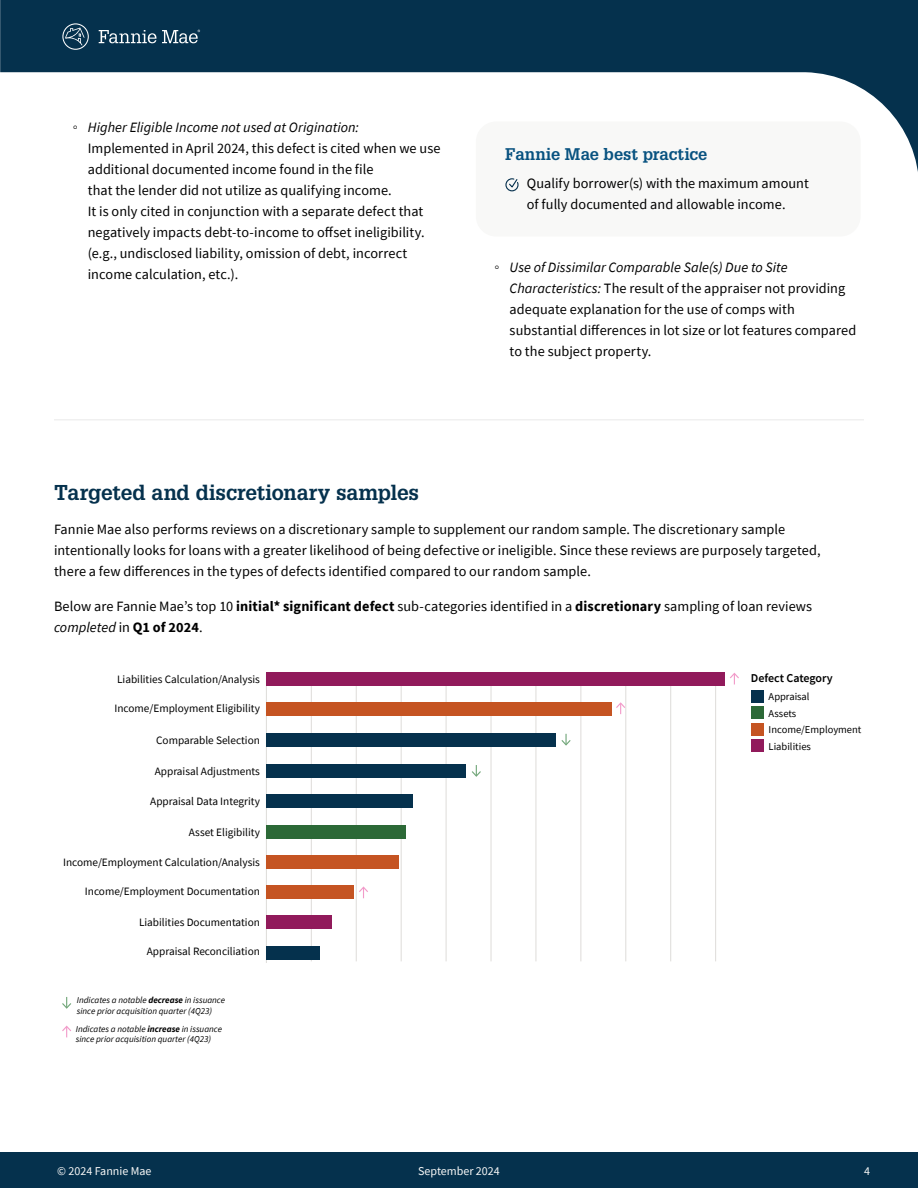
<style>
.page{position:relative;width:918px;height:1188px;background:#fff}
.page>*{position:absolute;margin:0;border:0;box-sizing:border-box;transform-origin:0 0}
.t1{font:700 21px "Glypha LT Std";letter-spacing:-.005em;color:#05314d}
.t2{font:700 16.5px "Glypha LT Std";color:#085280}
.t3{font:14.25px/21px "Source Sans Pro";letter-spacing:.005em;color:#000}
.t4{font:12px "Source Sans Pro";color:#f8f8f7}
.t5{font:600 12px "Source Sans Pro";letter-spacing:-.005em;color:#000}
.t6{font:11.25px "Source Sans Pro";color:#000}
.t7{font:10.5px/16.5px "Source Sans Pro";color:#000}
.t8{font:italic 9px/10.5px "Source Sans Pro";color:#000}
.s1{font-family:"Arial"}
.s2{font-style:italic}
.s3{font-weight:700}
</style>
<div class="page">
<div style="left:0;top:1152px;width:918px;height:36px;background:#05314d"></div>
<svg style="left:0;top:0;width:918px;height:172px"></svg>
<svg style="left:62px;top:23px;width:27px;height:27px"></svg>
<svg style="left:99px;top:30px;width:101px;height:13px"></svg>
<div style="left:751px;top:690px;width:12px;height:12px;background:#05314d"></div>
<div style="left:751px;top:707px;width:12px;height:12px;background:#2c6937"></div>
<div style="left:751px;top:723px;width:12px;height:12px;background:#c55422"></div>
<div style="left:751px;top:740px;width:12px;height:12px;background:#911a5b"></div>
<hr style="left:311px;top:673px;width:1px;height:288px;background:#dedcd9">
<hr style="left:356px;top:673px;width:1px;height:288px;background:#dedcd9">
<hr style="left:401px;top:673px;width:1px;height:288px;background:#dedcd9">
<hr style="left:446px;top:673px;width:1px;height:288px;background:#dedcd9">
<hr style="left:491px;top:673px;width:1px;height:288px;background:#dedcd9">
<hr style="left:536px;top:673px;width:1px;height:288px;background:#dedcd9">
<hr style="left:581px;top:673px;width:1px;height:288px;background:#dedcd9">
<hr style="left:626px;top:673px;width:1px;height:288px;background:#dedcd9">
<hr style="left:670px;top:673px;width:1px;height:288px;background:#dedcd9">
<hr style="left:715px;top:673px;width:1px;height:288px;background:#dedcd9">
<hr style="left:266px;top:673px;width:1px;height:290px;background:#dedcd9">
<div style="left:266px;top:672px;width:459px;height:14px;background:#911a5b"></div>
<div style="left:266px;top:702px;width:346px;height:14px;background:#c55422"></div>
<div style="left:266px;top:733px;width:290px;height:14px;background:#05314d"></div>
<div style="left:266px;top:764px;width:200px;height:14px;background:#05314d"></div>
<div style="left:266px;top:795px;width:146px;height:13px;background:#05314d"></div>
<div style="left:266px;top:825px;width:140px;height:13px;background:#2c6937"></div>
<div style="left:266px;top:855px;width:133px;height:14px;background:#c55422"></div>
<div style="left:266px;top:885px;width:88px;height:14px;background:#c55422"></div>
<div style="left:266px;top:916px;width:66px;height:13px;background:#911a5b"></div>
<div style="left:266px;top:946px;width:54px;height:13px;background:#05314d"></div>
<svg style="left:730px;top:673px;width:9px;height:11px"></svg>
<svg style="left:616px;top:702px;width:9px;height:12px"></svg>
<svg style="left:359px;top:886px;width:9px;height:12px"></svg>
<svg style="left:472px;top:765px;width:9px;height:12px"></svg>
<svg style="left:561px;top:734px;width:10px;height:12px"></svg>
<svg style="left:62px;top:1026px;width:9px;height:11px"></svg>
<svg style="left:62px;top:997px;width:9px;height:12px"></svg>
<hr style="left:54px;top:419px;width:810px;height:1px;background:#30302f">
<div style="left:476px;top:121px;width:385px;height:116px;background:#f8f8f7;border-radius:20px"></div>
<svg style="left:505px;top:178px;width:14px;height:14px"></svg>
<p class="t3" style="left:88px;top:117px;width:354px;text-indent:-15px"><span class="s1">◦</span> <span class="s2">Higher Eligible Income not used at Origination:<br></span>Implemented in April 2024, this defect is cited when we use additional documented income found in the file<br>that the lender did not utilize as qualifying income.<br>It is only cited in conjunction with a separate defect that negatively impacts debt-to-income to offset ineligibility. (e.g., undisclosed liability, omission of debt, incorrect income calculation, etc.).</p>
<p class="t2" style="left:505px;top:144px;width:204px">Fannie Mae best practice</p>
<p class="t3" style="left:527px;top:173px;width:283px">Qualify borrower(s) with the maximum amount of fully documented and allowable income.</p>
<p class="t3" style="left:510px;top:257px;width:348px;text-indent:-15px"><span class="s1">◦</span> <span class="s2">Use of Dissimilar Comparable Sale(s) Due to Site Characteristics:</span> The result of the appraiser not providing adequate explanation for the use of comps with substantial differences in lot size or lot features compared to the subject property.</p>
<h1 class="t1" style="left:54px;top:479px;width:367px">Targeted and discretionary samples</h1>
<p class="t3" style="left:54px;top:519px;width:768px">Fannie Mae also performs reviews on a discretionary sample to supplement our random sample. The discretionary sample intentionally looks for loans with a greater likelihood of being defective or ineligible. Since these reviews are purposely targeted, there a few differences in the types of defects identified compared to our random sample.</p>
<p class="t3" style="left:54px;top:595px;width:760px">Below are Fannie Mae’s top 10 <span class="s3">initial* significant defect</span> sub-categories identified in a <span class="s3">discretionary</span> sampling of loan reviews <span class="s2">completed</span> in <span class="s3">Q1 of 2024</span>.</p>
<p class="t5" style="left:751px;top:670px;width:83px">Defect Category</p>
<p class="t7" style="left:769px;top:689px;width:94px">Appraisal<br>Assets<br>Income/Employment<br>Liabilities</p>
<p class="t6" style="left:117px;top:672px;width:144px">Liabilities Calculation/Analysis</p>
<p class="t6" style="left:115px;top:701px;width:147px">Income/Employment Eligibility</p>
<p class="t6" style="left:156px;top:733px;width:105px">Comparable Selection</p>
<p class="t6" style="left:155px;top:764px;width:107px">Appraisal Adjustments</p>
<p class="t6" style="left:150px;top:794px;width:111px">Appraisal Data Integrity</p>
<p class="t6" style="left:189px;top:825px;width:73px">Asset Eligibility</p>
<p class="t6" style="left:63px;top:855px;width:198px">Income/Employment Calculation/Analysis</p>
<p class="t6" style="left:85px;top:885px;width:176px">Income/Employment Documentation</p>
<p class="t6" style="left:139px;top:915px;width:122px">Liabilities Documentation</p>
<p class="t6" style="left:147px;top:944px;width:115px">Appraisal Reconciliation</p>
<p class="t8" style="left:77px;top:995px;width:150px">Indicates a notable <span class="s3">decrease</span> in issuance since prior acquisition quarter (4Q23)</p>
<p class="t8" style="left:76px;top:1024px;width:148px">Indicates a notable <span class="s3">increase</span> in issuance since prior acquisition quarter (4Q23)</p>
<p class="t4" style="left:57px;top:1163px;width:96px">© 2024 Fannie Mae</p>
<p class="t4" style="left:418px;top:1163px;width:83px">September 2024</p>
<p class="t4" style="left:864px;top:1163px;width:7px">4</p>
</div>
